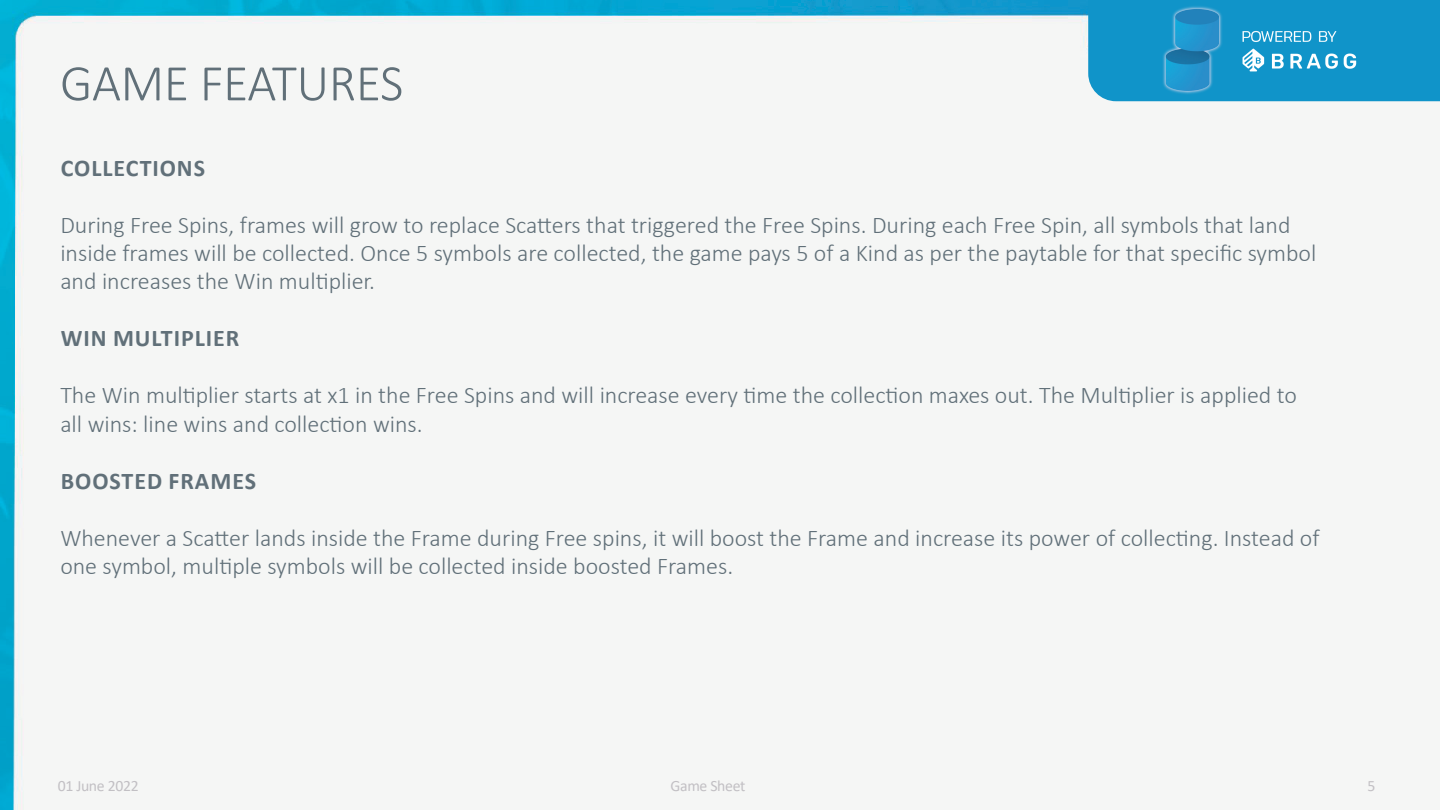
<style>
.page{position:relative;width:1440px;height:810px;background:#f5f6f5}
.page>*{position:absolute;margin:0;border:0;box-sizing:border-box;transform-origin:0 0}
.t1{font:300 51.75px "Calibri";letter-spacing:-.01em;color:#617079}
.t2{font:300 24px/28.5px "Calibri";color:#617079}
.t3{font:700 24px "Calibri";letter-spacing:.04em;color:#617079}
.t4{font:15.75px "Calibri";letter-spacing:-.02em;color:#c2c0c4}
</style>
<div class="page">
<div style="left:1088px;top:0;width:352px;height:101px;background:#1094c9"></div>
<img style="left:1157px;top:2px;width:205px;height:95px">
<h1 class="t1" style="left:60px;top:51px;width:345px">GAME FEATURES</h1>
<p class="t3" style="left:61px;top:151px;width:146px">COLLECTIONS</p>
<p class="t2" style="left:60px;top:210px;width:1258px">During Free Spins, frames will grow to replace Scatters that triggered the Free Spins. During each Free Spin, all symbols that land inside frames will be collected. Once 5 symbols are collected, the game pays 5 of a Kind as per the paytable for that specific symbol and increases the Win multiplier.</p>
<p class="t3" style="left:61px;top:322px;width:180px">WIN MULTIPLIER</p>
<p class="t2" style="left:60px;top:381px;width:1238px">The Win multiplier starts at x1 in the Free Spins and will increase every time the collection maxes out. The Multiplier is applied to all wins: line wins and collection wins.</p>
<p class="t3" style="left:61px;top:464px;width:197px">BOOSTED FRAMES</p>
<p class="t2" style="left:60px;top:524px;width:1261px">Whenever a Scatter lands inside the Frame during Free spins, it will boost the Frame and increase its power of collecting. Instead of one symbol, multiple symbols will be collected inside boosted Frames.</p>
<p class="t4" style="left:58px;top:775px;width:82px">01 June 2022</p>
<p class="t4" style="left:671px;top:775px;width:77px">Game Sheet</p>
<p class="t4" style="left:1368px;top:775px;width:9px">5</p>
</div>
